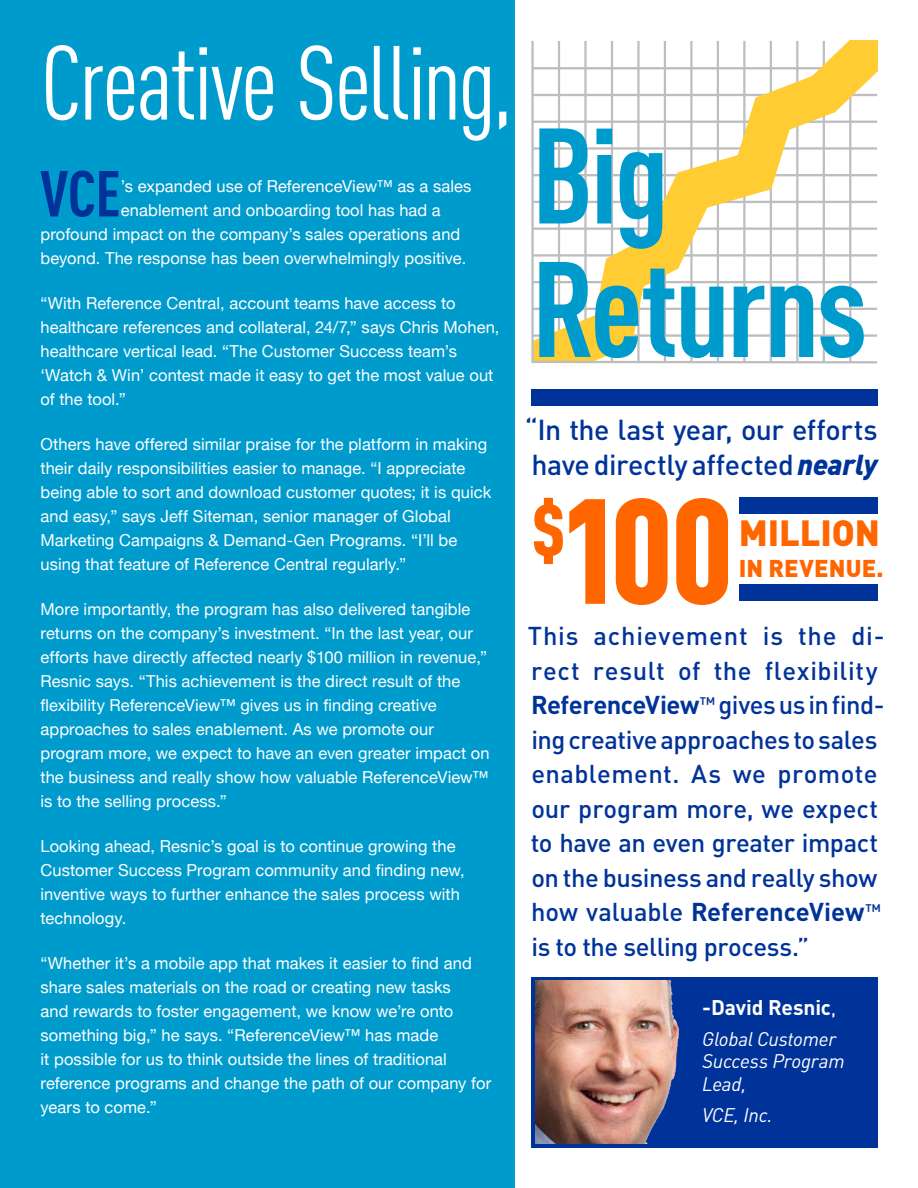
<style>
.page{position:relative;width:918px;height:1188px;background:#fff}
.page>*{position:absolute;margin:0;border:0;box-sizing:border-box;transform-origin:0 0}
.Main_text{font:900 condensed 147px "DIN Pro";color:#f60}
.Headlines{font:700 condensed 133.5px "DIN Pro";letter-spacing:-.025em;color:#009bcd}
.Headlines-2{font:condensed 103.5px "DIN Pro";letter-spacing:-.02em;color:#fff}
._1st_Paragraph{font:700 condensed 63.9px "DIN Pro";color:#039}
.Main_text-2{font:900 36px "DIN Pro";letter-spacing:-.005em;color:#f60}
.Main_text-3{font:500 28.5px/34.5px "DIN Pro";letter-spacing:-.015em;color:#039}
.Main_text-4{font:500 25.5px/34.5px "DIN Pro";letter-spacing:-.005em;color:#039}
.Main_text-5{font:900 24px "DIN Pro";letter-spacing:.005em;color:#f60}
.t1{font:700 21px "DIN Pro";letter-spacing:-.01em;color:#fff}
.t2{font:italic 19.5px/22.5px "DIN Pro";letter-spacing:-.01em;color:#fff}
.Main_text-6{font:16.5px/24px "Helvetica Neue";letter-spacing:.005em;color:#fff}
._1st_Paragraph-2{font:16.5px "Helvetica Neue";letter-spacing:.005em;color:#fff}
.s1{font-weight:900;font-style:italic}
.s2{font-weight:700}
.s3{font-weight:400}
</style>
<div class="page">
<div style="left:531px;top:977px;width:347px;height:171px;background:#039"></div>
<img style="left:536px;top:981px;width:143px;height:163px">
<div style="left:0;top:0;width:514px;height:1188px;background:#009bcd"></div>
<svg style="left:531px;top:41px;width:347px;height:322px"></svg>
<div style="left:739px;top:497px;width:139px;height:16px;background:#039"></div>
<div style="left:531px;top:389px;width:347px;height:16px;background:#039"></div>
<div style="left:739px;top:584px;width:139px;height:17px;background:#039"></div>
<p class="Headlines-2" style="left:40px;top:23px;width:473px">Creative Selling,</p>
<p class="_1st_Paragraph" style="left:40px;top:155px;width:82px">VCE</p>
<p class="_1st_Paragraph-2" style="left:121px;top:177px;width:352px">’s expanded use of ReferenceView™ as a sales</p>
<p class="_1st_Paragraph-2" style="left:121px;top:201px;width:321px">enablement and onboarding tool has had a</p>
<p class="_1st_Paragraph-2" style="left:40px;top:225px;width:421px">profound impact on the company’s sales operations and</p>
<p class="_1st_Paragraph-2" style="left:40px;top:249px;width:427px">beyond. The response has been overwhelmingly positive.</p>
<p class="Main_text-6" style="left:40px;top:291px;width:460px">“With Reference Central, account teams have access to healthcare references and collateral, 24/7,” says Chris Mohen, healthcare vertical lead. “The Customer Success team’s ‘Watch &amp; Win’ contest made it easy to get the most value out of the tool.”</p>
<p class="Main_text-6" style="left:40px;top:432px;width:452px">Others have offered similar praise for the platform in making their daily responsibilities easier to manage. “I appreciate being able to sort and download customer quotes; it is quick and easy,” says Jeff Siteman, senior manager of Global Marketing Campaigns &amp; Demand-Gen Programs. “I’ll be using that feature of Reference Central regularly.”</p>
<p class="Main_text-6" style="left:40px;top:597px;width:451px">More importantly, the program has also delivered tangible returns on the company’s investment. “In the last year, our efforts have directly affected nearly $100 million in revenue,” Resnic says. “This achievement is the direct result of the flexibility ReferenceView™ gives us in finding creative approaches to sales enablement. As we promote our program more, we expect to have an even greater impact on the business and really show how valuable ReferenceView™ is to the selling process.”</p>
<p class="Main_text-6" style="left:40px;top:834px;width:426px">Looking ahead, Resnic’s goal is to continue growing the Customer Success Program community and finding new, inventive ways to further enhance the sales process with technology.</p>
<p class="Main_text-6" style="left:40px;top:951px;width:452px">“Whether it’s a mobile app that makes it easier to find and share sales materials on the road or creating new tasks<br>and rewards to foster engagement, we know we’re onto something big,” he says. “ReferenceView™ has made<br>it possible for us to think outside the lines of traditional reference programs and change the path of our company for years to come.”</p>
<p class="Headlines" style="left:531px;top:95px;width:139px">Big</p>
<p class="Headlines" style="left:531px;top:229px;width:338px">Returns</p>
<p class="Main_text-3" style="left:525px;top:411px;width:354px">“In the last year, our efforts have directly affected<span class="s1">nearly</span></p>
<p class="Main_text" style="left:531px;top:460px;width:203px"><sup>$</sup>100</p>
<p class="Main_text-2" style="left:739px;top:509px;width:143px">MILLION</p>
<p class="Main_text-5" style="left:739px;top:552px;width:146px">IN REVENUE.</p>
<p class="Main_text-4" style="left:528px;top:618px;width:359px">This achievement is the di&shy;rect result of the flexibility<br><span class="s2">ReferenceView</span><sup>™</sup> gives us in find&shy;ing creative approaches to sales enablement. As we promote our program more, we expect to have an even greater impact on the business and really show how valuable <span class="s2">ReferenceView</span><sup>™ </sup>is to the selling process.”</p>
<p class="t1" style="left:702px;top:993px;width:136px">-David Resnic<span class="s3">,</span></p>
<p class="t2" style="left:702px;top:1027px;width:144px">Global Customer<br>Success Program<br>Lead,</p>
<p class="t2" style="left:702px;top:1103px;width:72px">VCE, Inc.</p>
</div>
